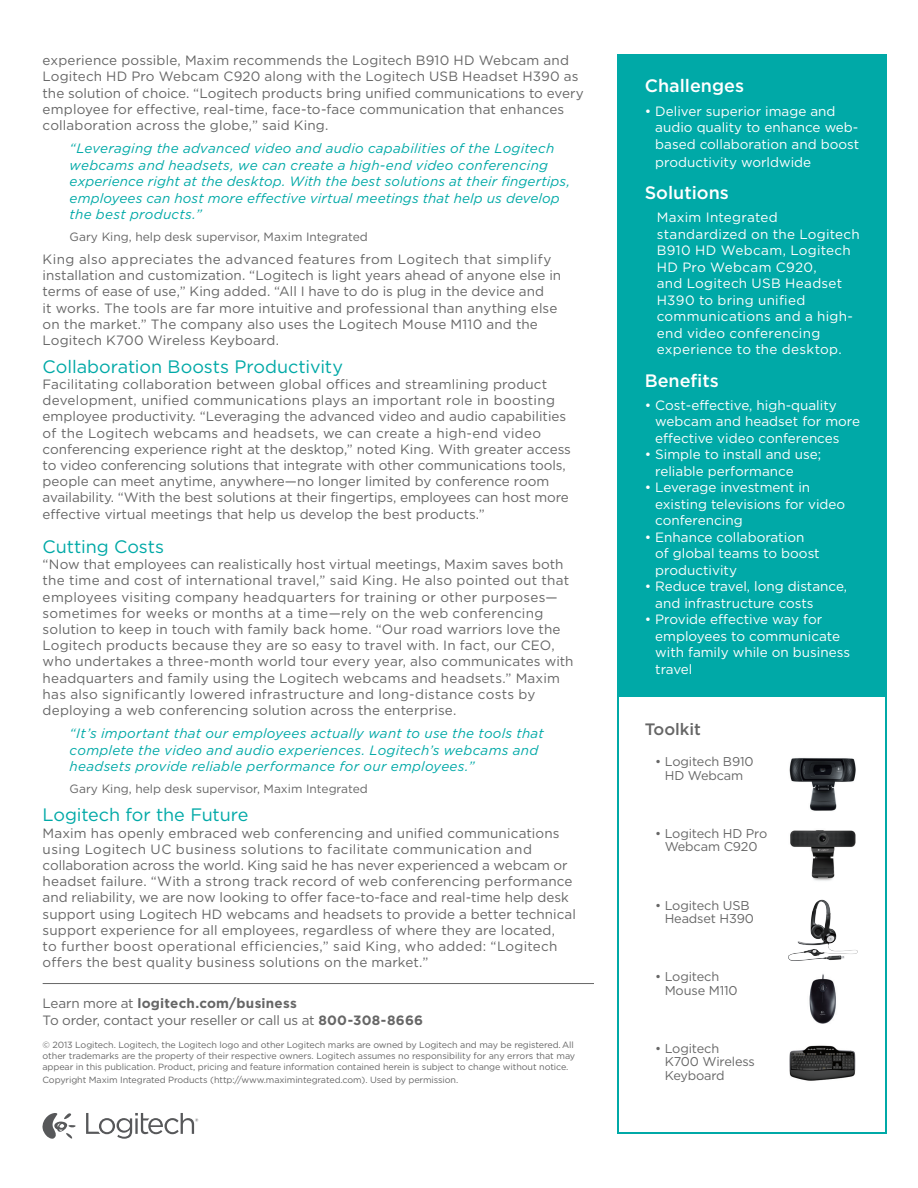
<style>
.page{position:relative;width:918px;height:1188px;background:#fff}
.page>*{position:absolute;margin:0;border:0;box-sizing:border-box;transform-origin:0 0}
.Subhead{font:18px "Gotham";letter-spacing:-.005em;color:#00a9a7}
.t1{font:500 18px "Gotham";color:#fff}
.t2{font:500 16.5px "Gotham";color:#666}
.t3{font:13.5px/16.2px "Gotham";letter-spacing:.005em;color:#666}
.t4{font:13.5px/16.5px "Gotham";color:#fff}
.t5{font:italic 13.5px/16.5px "Gotham";letter-spacing:.015em;color:#00a9a7}
.t6{font:13.5px/16.5px "Gotham";letter-spacing:.02em;color:#fff}
.t7{font:13.5px "Gotham";letter-spacing:-.015em;color:#666}
.t8{font:700 13.5px "Gotham";letter-spacing:.015em;color:#666}
.Paragraph_Style_2{font:12.75px/13.5px "Gotham";letter-spacing:-.01em;color:#666}
.t9{font:12px "Gotham";color:#666}
.t10{font:9px/10.8px "Gotham";letter-spacing:-.01em;color:#666}
.s1{font-weight:400}
.s2{font-weight:700}
</style>
<div class="page">
<svg style="left:86px;top:1113px;width:112px;height:26px"></svg>
<svg style="left:43px;top:1113px;width:33px;height:26px"></svg>
<hr style="left:43px;top:983px;width:551px;height:1px;background:#666">
<div style="left:617px;top:54px;width:270px;height:1080px;background:#00a9a7"></div>
<div style="left:619px;top:697px;width:266px;height:435px;background:#fff"></div>
<img style="left:789px;top:758px;width:67px;height:53px">
<img style="left:790px;top:830px;width:66px;height:51px">
<img style="left:788px;top:900px;width:69px;height:61px">
<img style="left:809px;top:974px;width:27px;height:50px">
<img style="left:789px;top:1045px;width:67px;height:36px">
<p class="t3" style="left:43px;top:52px;width:543px">experience possible, Maxim recommends the Logitech B910 HD Webcam and Logitech HD Pro Webcam C920 along with the Logitech USB Headset H390 as the solution of choice. “Logitech products bring unified communications to every employee for effective, real-time, face-to-face communication that enhances collaboration across the globe,” said King.</p>
<p class="t5" style="left:70px;top:140px;width:502px">“Leveraging the advanced video and audio capabilities of the Logitech webcams and headsets, we can create a high-end video conferencing experience right at the desktop. With the best solutions at their fingertips, employees can host more effective virtual meetings that help us develop the best products.”</p>
<p class="t9" style="left:70px;top:230px;width:300px">Gary King, help desk supervisor, Maxim Integrated</p>
<p class="t3" style="left:43px;top:251px;width:520px">King also appreciates the advanced features from Logitech that simplify installation and customization. “Logitech is light years ahead of anyone else in terms of ease of use,” King added. “All I have to do is plug in the device and<br>it works. The tools are far more intuitive and professional than anything else on the market.” The company also uses the Logitech Mouse M110 and the Logitech K700 Wireless Keyboard.</p>
<p class="Subhead" style="left:43px;top:356px;width:302px">Collaboration Boosts Productivity</p>
<p class="t3" style="left:43px;top:376px;width:530px">Facilitating collaboration between global offices and streamlining product development, unified communications plays an important role in boosting employee productivity. “Leveraging the advanced video and audio capabilities of the Logitech webcams and headsets, we can create a high-end video conferencing experience right at the desktop,” noted King. With greater access to video conferencing solutions that integrate with other communications tools, people can meet anytime, anywhere—no longer limited by conference room availability. “With the best solutions at their fingertips, employees can host more effective virtual meetings that help us develop the best products.”</p>
<p class="Subhead" style="left:43px;top:537px;width:123px">Cutting Costs</p>
<p class="t3" style="left:43px;top:556px;width:532px">“Now that employees can realistically host virtual meetings, Maxim saves both the time and cost of international travel,” said King. He also pointed out that employees visiting company headquarters for training or other purposes— sometimes for weeks or months at a time—rely on the web conferencing solution to keep in touch with family back home. “Our road warriors love the Logitech products because they are so easy to travel with. In fact, our CEO, who undertakes a three-month world tour every year, also communicates with headquarters and family using the Logitech webcams and headsets.” Maxim has also significantly lowered infrastructure and long-distance costs by deploying a web conferencing solution across the enterprise.</p>
<p class="t5" style="left:70px;top:725px;width:476px">“It’s important that our employees actually want to use the tools that complete the video and audio experiences. Logitech’s webcams and headsets provide reliable performance for our employees.”</p>
<p class="t9" style="left:70px;top:782px;width:300px">Gary King, help desk supervisor, Maxim Integrated</p>
<p class="Subhead" style="left:43px;top:805px;width:207px">Logitech for the Future</p>
<p class="t3" style="left:43px;top:825px;width:535px">Maxim has openly embraced web conferencing and unified communications using Logitech UC business solutions to facilitate communication and collaboration across the world. King said he has never experienced a webcam or headset failure. “With a strong track record of web conferencing performance and reliability, we are now looking to offer face-to-face and real-time help desk support using Logitech HD webcams and headsets to provide a better technical support experience for all employees, regardless of where they are located,<br>to further boost operational efficiencies,” said King, who added: “Logitech offers the best quality business solutions on the market.”</p>
<p class="t8" style="left:43px;top:996px;width:256px"><span class="s1">Learn more at</span> logitech.com/business</p>
<p class="t7" style="left:43px;top:1012px;width:382px">To order, contact your reseller or call us at <span class="s2">800-308-8666</span></p>
<p class="t10" style="left:43px;top:1039px;width:534px">© 2013 Logitech. Logitech, the Logitech logo and other Logitech marks are owned by Logitech and may be registered. All other trademarks are the property of their respective owners. Logitech assumes no responsibility for any errors that may appear in this publication. Product, pricing and feature information contained herein is subject to change without notice.</p>
<p class="t10" style="left:43px;top:1074px;width:417px">Copyright Maxim Integrated Products (http://www.maximintegrated.com). Used by permission.</p>
<p class="t1" style="left:645px;top:76px;width:101px">Challenges</p>
<p class="t4" style="left:655px;top:102px;width:205px;text-indent:-11px">• Deliver superior image and audio quality to enhance web&shy;based collaboration and boost</p>
<p class="t4" style="left:655px;top:153px;width:157px">productivity worldwide</p>
<p class="t1" style="left:645px;top:182px;width:86px">Solutions</p>
<p class="t6" style="left:657px;top:209px;width:205px">Maxim Integrated standardized on the Logitech<br>B910 HD Webcam, Logitech<br>HD Pro Webcam C920,<br>and Logitech USB Headset<br>H390 to bring unified communications and a high&shy;end video conferencing experience to the desktop.</p>
<p class="t1" style="left:645px;top:370px;width:76px">Benefits</p>
<p class="t4" style="left:655px;top:397px;width:206px;text-indent:-11px">• Cost-effective, high-quality webcam and headset for more effective video conferences</p>
<p class="t4" style="left:655px;top:446px;width:168px;text-indent:-11px">• Simple to install and use; reliable performance</p>
<p class="t4" style="left:655px;top:479px;width:192px;text-indent:-11px">• Leverage investment in existing televisions for video conferencing</p>
<p class="t4" style="left:655px;top:529px;width:166px;text-indent:-11px">• Enhance collaboration of global teams to boost productivity</p>
<p class="t4" style="left:655px;top:578px;width:193px;text-indent:-11px">• Reduce travel, long distance, and infrastructure costs</p>
<p class="t4" style="left:655px;top:611px;width:196px;text-indent:-11px">• Provide effective way for employees to communicate with family while on business travel</p>
<p class="t2" style="left:645px;top:720px;width:58px">Toolkit</p>
<p class="Paragraph_Style_2" style="left:655px;top:755px;width:100px;text-align:center">• Logitech B910<br>HD Webcam</p>
<p class="Paragraph_Style_2" style="left:655px;top:826px;width:114px;text-align:center">• Logitech HD Pro<br>Webcam C920</p>
<p class="Paragraph_Style_2" style="left:665px;top:898px;width:91px;text-indent:-10px">• Logitech USB<br>Headset H390</p>
<p class="Paragraph_Style_2" style="left:665px;top:970px;width:75px;text-indent:-10px">• Logitech<br>Mouse M110</p>
<p class="Paragraph_Style_2" style="left:665px;top:1041px;width:92px;text-indent:-10px">• Logitech<br>K700 Wireless<br>Keyboard</p>
</div>
